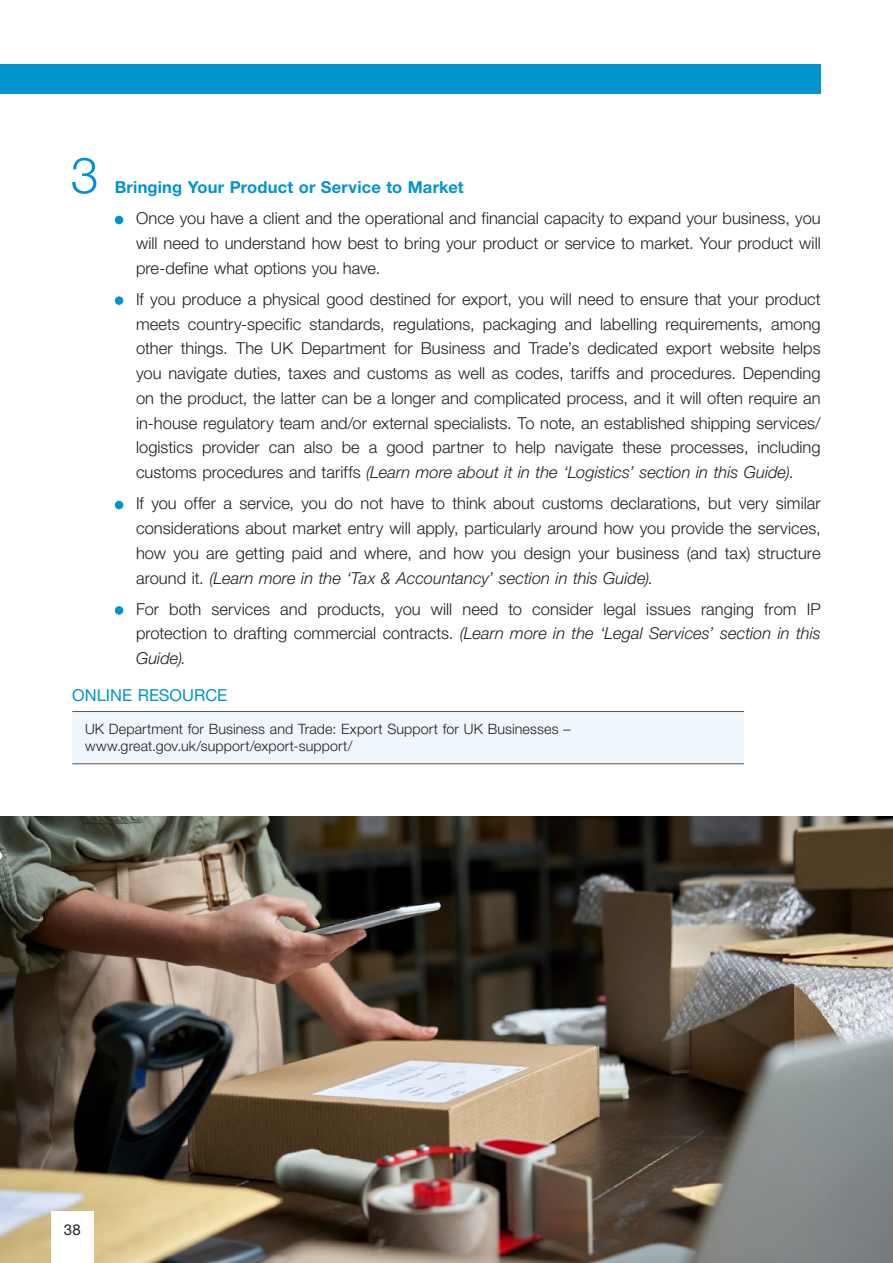
<style>
.page{position:relative;width:893px;height:1263px;background:#fff}
.page>*{position:absolute;margin:0;border:0;box-sizing:border-box;transform-origin:0 0}
.List_Paragraph{font:300 50.1px "Helvetica Neue 45";color:#0093d0}
.List_Paragraph-2{font:300 16.5px/24.8px "Helvetica Neue 45";color:#231f20;text-align:justify}
.List_Paragraph-3{font:700 16.5px "Helvetica Neue 75";letter-spacing:.01em;color:#0093d0}
.t1{font:16.5px "Helvetica Neue 55";color:#0093d0}
.t2{font:15px "Helvetica Neue 55";color:#231f20}
.t3{font:300 14.25px/17.1px "Helvetica Neue 45";letter-spacing:.01em;color:#231f20}
.s1{font-family:"Helvetica Neue 46";font-style:italic}
</style>
<div class="page">
<img style="left:0;top:816px;width:893px;height:447px">
<div style="left:115px;top:216px;width:8px;height:8px;background:#0093d0;border-radius:50%"></div>
<div style="left:115px;top:296px;width:8px;height:9px;background:#0093d0;border-radius:50%"></div>
<div style="left:115px;top:501px;width:8px;height:8px;background:#0093d0;border-radius:50%"></div>
<div style="left:115px;top:606px;width:8px;height:9px;background:#0093d0;border-radius:50%"></div>
<div style="left:72px;top:711px;width:672px;height:53px;background:#eff7fc"></div>
<hr style="left:72px;top:711px;width:672px;height:1px;background:#57585a">
<hr style="left:72px;top:763px;width:672px;height:1px;background:#57585a">
<div style="left:0;top:64px;width:821px;height:30px;background:#0093d0"></div>
<div style="left:51px;top:1212px;width:43px;height:51px;background:#fff"></div>
<p class="List_Paragraph" style="left:71px;top:145px;width:29px">3</p>
<p class="List_Paragraph-3" style="left:115px;top:177px;width:350px">Bringing Your Product or Service to Market</p>
<p class="List_Paragraph-2" style="left:136px;top:206px;width:686px">Once you have a client and the operational and financial capacity to expand your business, you will need to understand how best to bring your product or service to market. Your product will pre-define what options you have.</p>
<p class="List_Paragraph-2" style="left:136px;top:286px;width:686px">If you produce a physical good destined for export, you will need to ensure that your product meets country-specific standards, regulations, packaging and labelling requirements, among other things. The UK Department for Business and Trade’s dedicated export website helps you navigate duties, taxes and customs as well as codes, tariffs and procedures. Depending on the product, the latter can be a longer and complicated process, and it will often require an in-house regulatory team and/or external specialists. To note, an established shipping services/ logistics provider can also be a good partner to help navigate these processes, including customs procedures and tariffs <span class="s1">(Learn more about it in the ‘Logistics’ section in this Guide)</span>.</p>
<p class="List_Paragraph-2" style="left:136px;top:491px;width:686px">If you offer a service, you do not have to think about customs declarations, but very similar considerations about market entry will apply, particularly around how you provide the services, how you are getting paid and where, and how you design your business (and tax) structure around it. <span class="s1">(Learn more in the ‘Tax &amp; Accountancy’ section in this Guide).</span></p>
<p class="List_Paragraph-2" style="left:136px;top:596px;width:686px">For both services and products, you will need to consider legal issues ranging from IP protection to drafting commercial contracts. <span class="s1">(Learn more in the ‘Legal Services’ section in this Guide).</span></p>
<p class="t1" style="left:72px;top:685px;width:157px">ONLINE RESOURCE</p>
<p class="t3" style="left:85px;top:720px;width:487px">UK Department for Business and Trade: Export Support for UK Businesses – www.great.gov.uk/support/export-support/</p>
<p class="t2" style="left:64px;top:1221px;width:18px">38</p>
</div>
